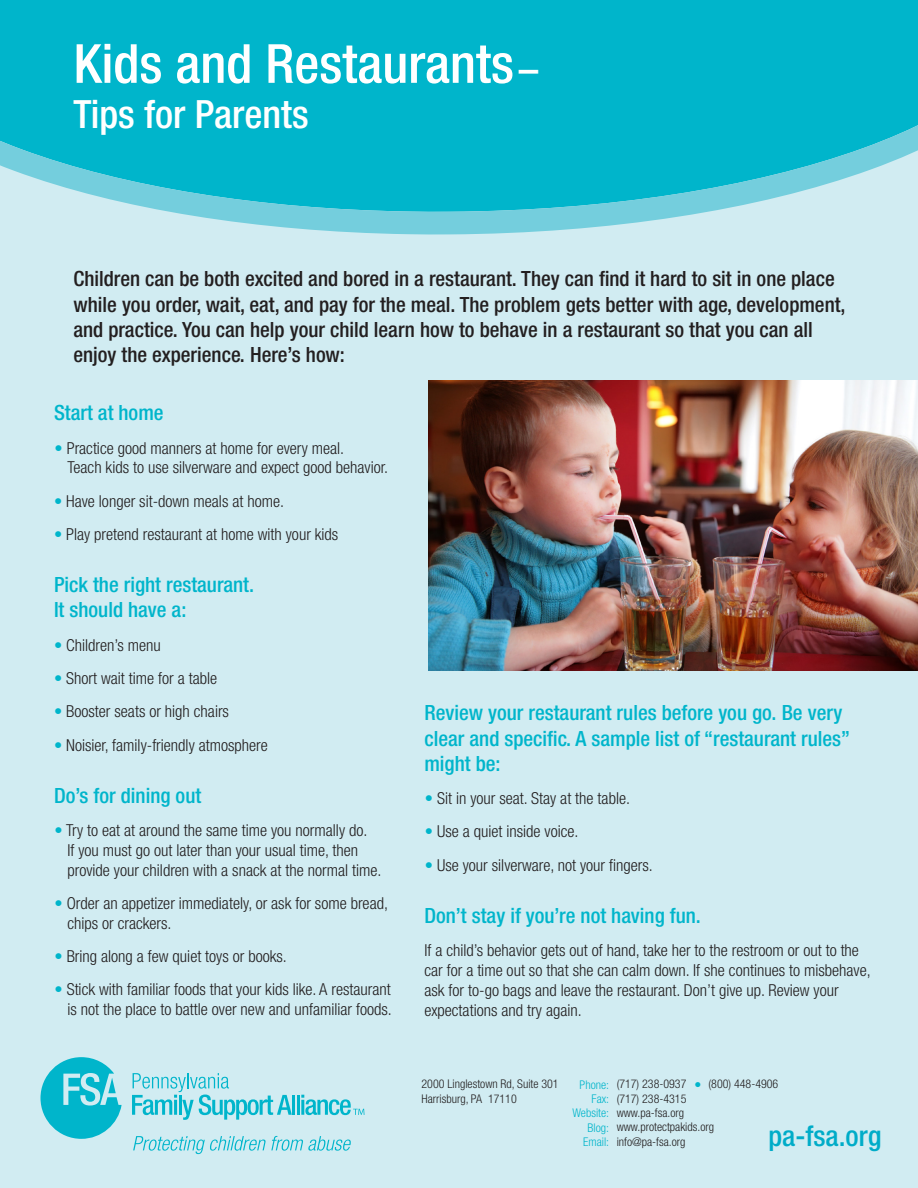
<style>
.page{position:relative;width:918px;height:1188px;background:#d1ecf2}
.page>*{position:absolute;margin:0;border:0;box-sizing:border-box;transform-origin:0 0}
.SUBHEAD{font:500 condensed 54px "Helvetica Neue";color:#fff}
.SUBHEAD-2{font:500 condensed 39px "Helvetica Neue";color:#fff}
.t1{font:500 condensed 28.5px "Helvetica Neue";color:#00acc8}
.TEXT{font:500 condensed 21px/25.2px "Helvetica Neue";color:#231f20}
.TEXT-2{font:500 condensed 21px/25.2px "Helvetica Neue";color:#00b5cb}
.TEXT-3{font:300 condensed 16.5px/19.8px "Helvetica Neue";color:#231f20}
.t2{font:300 condensed 12px/14.4px "Helvetica Neue";color:#231f20}
.t3{font:300 condensed 12px/14.4px "Helvetica Neue";color:#00b5cb;text-align:right}
.s1{font-size:39px}
.s2{color:#00b5cb}
</style>
<div class="page">
<svg style="left:40px;top:1057px;width:82px;height:82px"></svg>
<hr style="left:292px;top:1095px;width:3px;height:20px;background:#00b5cb">
<hr style="left:297px;top:1095px;width:3px;height:20px;background:#00b5cb">
<svg style="left:132px;top:1073px;width:160px;height:47px"></svg>
<svg style="left:301px;top:1095px;width:63px;height:20px"></svg>
<svg style="left:133px;top:1136px;width:218px;height:18px"></svg>
<svg style="left:0;top:0;width:918px;height:235px;background:#20bdd0"></svg>
<img style="left:429px;top:380px;width:489px;height:291px">
<p class="SUBHEAD" style="left:73px;top:31px;width:466px">Kids and Restaurants<span class="s1">–</span></p>
<p class="SUBHEAD-2" style="left:73px;top:91px;width:237px">Tips for Parents</p>
<p class="TEXT" style="left:73px;top:266px;width:774px">Children can be both excited and bored in a restaurant. They can find it hard to sit in one place while you order, wait, eat, and pay for the meal. The problem gets better with age, development, and practice. You can help your child learn how to behave in a restaurant so that you can all enjoy the experience. Here’s how:</p>
<p class="TEXT-2" style="left:54px;top:400px;width:111px">Start at home</p>
<p class="TEXT-3" style="left:68px;top:438px;width:322px;text-indent:-13px"><span class="s2">•</span> Practice good manners at home for every meal.<br>Teach kids to use silverware and expect good behavior.</p>
<p class="TEXT-3" style="left:54px;top:491px;width:232px"><span class="s2">•</span> Have longer sit-down meals at home.</p>
<p class="TEXT-3" style="left:54px;top:524px;width:286px"><span class="s2">•</span> Play pretend restaurant at home with your kids</p>
<p class="TEXT-2" style="left:54px;top:572px;width:202px">Pick the right restaurant.<br>It should have a:</p>
<p class="TEXT-3" style="left:54px;top:635px;width:108px"><span class="s2">•</span> Children’s menu</p>
<p class="TEXT-3" style="left:54px;top:668px;width:165px"><span class="s2">•</span> Short wait time for a table</p>
<p class="TEXT-3" style="left:54px;top:702px;width:177px"><span class="s2">•</span> Booster seats or high chairs</p>
<p class="TEXT-3" style="left:54px;top:735px;width:215px"><span class="s2">•</span> Noisier, family-friendly atmosphere</p>
<p class="TEXT-2" style="left:54px;top:783px;width:149px">Do’s for dining out</p>
<p class="TEXT-3" style="left:68px;top:820px;width:315px;text-indent:-13px"><span class="s2">•</span> Try to eat at around the same time you normally do.<br>If you must go out later than your usual time, then provide your children with a snack at the normal time.</p>
<p class="TEXT-3" style="left:68px;top:893px;width:322px;text-indent:-13px"><span class="s2">•</span> Order an appetizer immediately, or ask for some bread, chips or crackers.</p>
<p class="TEXT-3" style="left:55px;top:946px;width:234px"><span class="s2">•</span> Bring along a few quiet toys or books.</p>
<p class="TEXT-3" style="left:55px;top:980px;width:339px;text-align:right"><span class="s2">•</span> Stick with familiar foods that your kids like. A restaurant is not the place to battle over new and unfamiliar foods.</p>
<p class="TEXT-2" style="left:424px;top:700px;width:427px">Review your restaurant rules before you go. Be very clear and specific. A sample list of “restaurant rules” might be:</p>
<p class="TEXT-3" style="left:425px;top:788px;width:207px"><span class="s2">•</span> Sit in your seat. Stay at the table.</p>
<p class="TEXT-3" style="left:425px;top:822px;width:155px"><span class="s2">•</span> Use a quiet inside voice.</p>
<p class="TEXT-3" style="left:425px;top:855px;width:229px"><span class="s2">•</span> Use your silverware, not your fingers.</p>
<p class="TEXT-2" style="left:424px;top:903px;width:278px">Don’t stay if you’re not having fun.</p>
<p class="TEXT-3" style="left:424px;top:940px;width:448px">If a child’s behavior gets out of hand, take her to the restroom or out to the car for a time out so that she can calm down. If she continues to misbehave, ask for to-go bags and leave the restaurant. Don’t give up. Review your expectations and try again.</p>
<p class="t2" style="left:421px;top:1077px;width:139px">2000 Linglestown Rd, Suite 301<br>Harrisburg, PA 17110</p>
<p class="t2" style="left:617px;top:1077px;width:163px">(717) 238-0937 <span class="s2">●</span> (800) 448-4906 (717) 238-4315<br>www.pa-fsa.org www.protectpakids.org info@pa-fsa.org</p>
<p class="t3" style="left:573px;top:1077px;width:38px">Phone:<br>Fax:<br>Website:<br>Blog:<br>Email:</p>
<p class="t1" style="left:769px;top:1119px;width:114px">pa-fsa.org</p>
</div>
